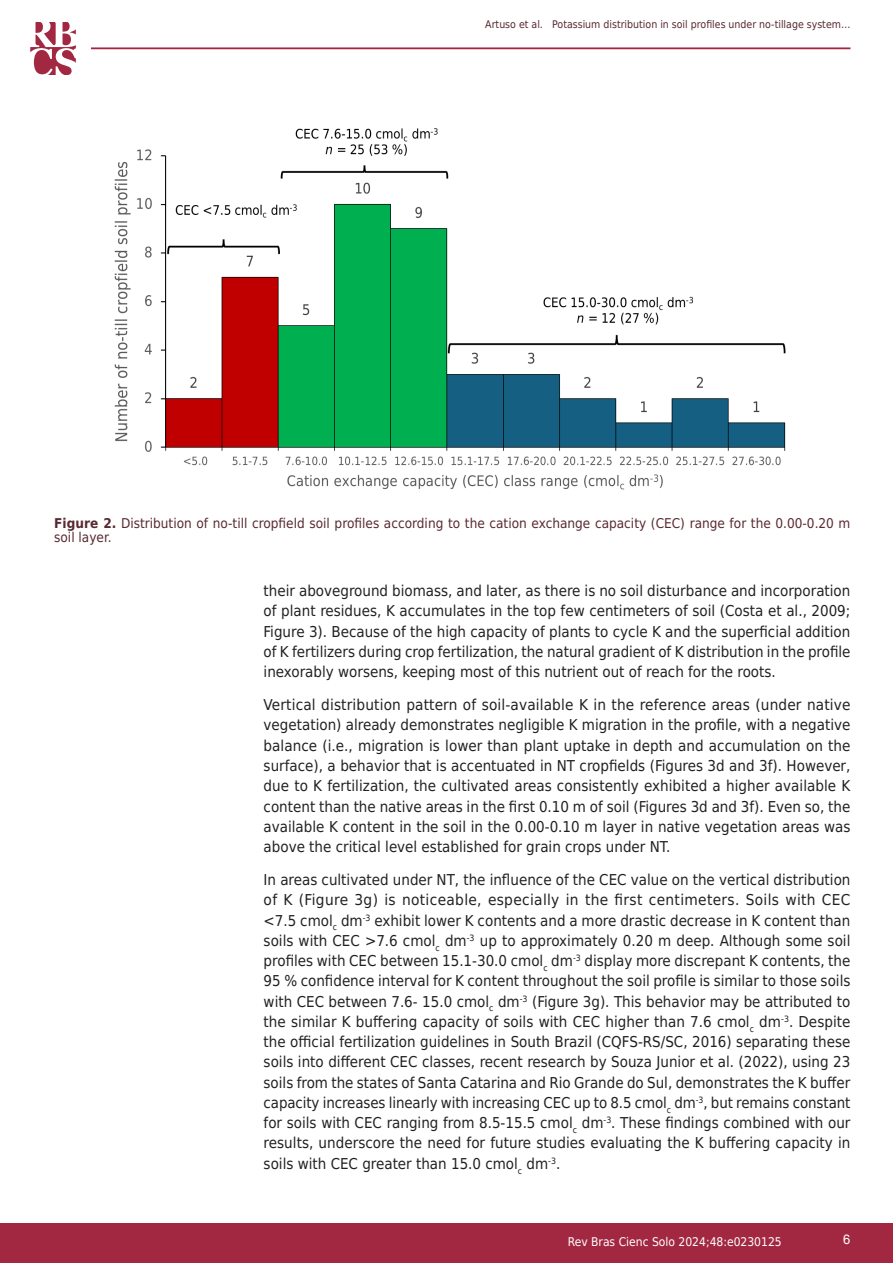
<style>
.page{position:relative;width:893px;height:1263px;background:#fff}
.page>*{position:absolute;margin:0;border:0;box-sizing:border-box;transform-origin:0 0}
.Texto__EN{font:15px/20.2px "DejaVu Sans Condensed";color:#231f20;text-align:justify}
.Tabela_Figura_Título{font:13.5px/14.2px "DejaVu Sans Condensed";color:#582931}
.t1{font:13.5px "Akkurat Pro";color:#fff}
.t2{font:12px "DejaVu Sans Condensed";color:#fff}
.t3{font:10.5px "DejaVu Sans Condensed";color:#582931}
.s1{font-weight:700}
</style>
<div class="page">
<div style="left:0;top:1223px;width:893px;height:40px;background:#a22842"></div>
<hr style="left:91px;top:47px;width:759px;height:2px;background:#a22842">
<svg style="left:30px;top:22px;width:46px;height:52px"></svg>
<img style="left:114px;top:128px;width:672px;height:362px">
<p class="t3" style="left:485px;top:16px;width:367px">Artuso et al. Potassium distribution in soil profiles under no-tillage system…</p>
<p class="Tabela_Figura_Título" style="left:54px;top:516px;width:798px"><span class="s1">Figure 2.</span> Distribution of no-till cropfield soil profiles according to the cation exchange capacity (CEC) range for the 0.00-0.20 m soil layer.</p>
<p class="Texto__EN" style="left:264px;top:580px;width:588px">their aboveground biomass, and later, as there is no soil disturbance and incorporation of plant residues, K accumulates in the top few centimeters of soil (Costa et al., 2009; Figure 3). Because of the high capacity of plants to cycle K and the superficial addition of K fertilizers during crop fertilization, the natural gradient of K distribution in the profile inexorably worsens, keeping most of this nutrient out of reach for the roots.</p>
<p class="Texto__EN" style="left:264px;top:694px;width:588px">Vertical distribution pattern of soil-available K in the reference areas (under native vegetation) already demonstrates negligible K migration in the profile, with a negative balance (i.e., migration is lower than plant uptake in depth and accumulation on the surface), a behavior that is accentuated in NT cropfields (Figures 3d and 3f). However, due to K fertilization, the cultivated areas consistently exhibited a higher available K content than the native areas in the first 0.10 m of soil (Figures 3d and 3f). Even so, the available K content in the soil in the 0.00-0.10 m layer in native vegetation areas was above the critical level established for grain crops under NT.</p>
<p class="Texto__EN" style="left:264px;top:869px;width:588px">In areas cultivated under NT, the influence of the CEC value on the vertical distribution of K (Figure 3g) is noticeable, especially in the first centimeters. Soils with CEC &lt;7.5 cmol<sub>c</sub> dm<sup>-3</sup> exhibit lower K contents and a more drastic decrease in K content than soils with CEC &gt;7.6 cmol<sub>c</sub> dm<sup>-3</sup> up to approximately 0.20 m deep. Although some soil profiles with CEC between 15.1-30.0 cmol<sub>c</sub> dm<sup>-3</sup> display more discrepant K contents, the 95 % confidence interval for K content throughout the soil profile is similar to those soils with CEC between 7.6- 15.0 cmol<sub>c</sub> dm<sup>-3</sup> (Figure 3g). This behavior may be attributed to the similar K buffering capacity of soils with CEC higher than 7.6 cmol<sub>c</sub> dm<sup>-3</sup>. Despite the official fertilization guidelines in South Brazil (CQFS-RS/SC, 2016) separating these soils into different CEC classes, recent research by Souza Junior et al. (2022), using 23 soils from the states of Santa Catarina and Rio Grande do Sul, demonstrates the K buffer capacity increases linearly with increasing CEC up to 8.5 cmol<sub>c</sub> dm<sup>-3</sup>, but remains constant for soils with CEC ranging from 8.5-15.5 cmol<sub>c</sub> dm<sup>-3</sup>. These findings combined with our results, underscore the need for future studies evaluating the K buffering capacity in soils with CEC greater than 15.0 cmol<sub>c</sub> dm<sup>-3</sup>.</p>
<p class="t2" style="left:568px;top:1231px;width:215px">Rev Bras Cienc Solo 2024;48:e0230125</p>
<p class="t1" style="left:843px;top:1231px;width:9px">6</p>
</div>
